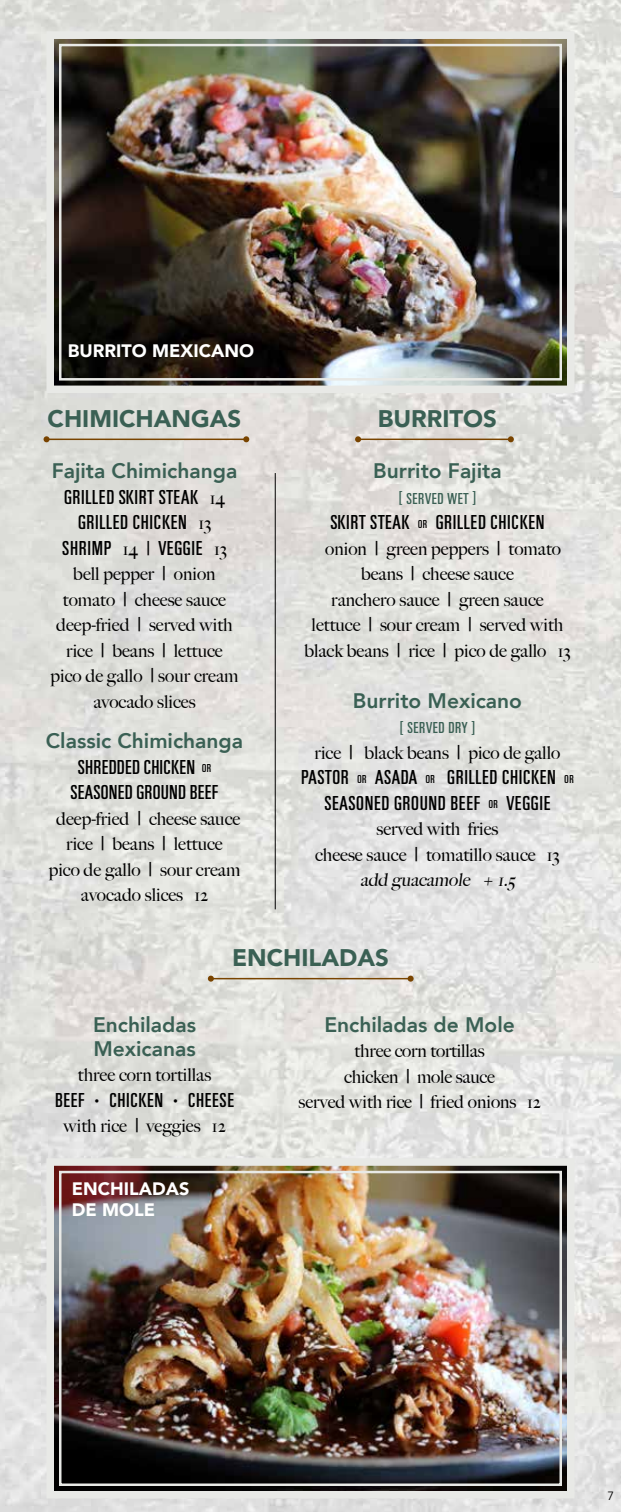
<style>
.page{position:relative;width:621px;height:1512px;background:#fff}
.page>*{position:absolute;margin:0;border:0;box-sizing:border-box;transform-origin:0 0}
.t1{font:900 24px "Avenir";color:#3a6054}
.t2{font:21px/25.5px "Univers Ultra Cond DTC";color:#000;text-align:center}
.t3{font:800 21px/24px "Avenir";color:#3a6054}
.t4{font:21px/25.5px "Univers Ultra Cond DTC";letter-spacing:-.02em;color:#000;text-align:center}
.t5{font:500 18px/25.5px "Big Caslon";color:#000;text-align:center}
.t6{font:900 18px/21px "Avenir";color:#fff}
.t7{font:16.5px "Univers Ultra Cond DTC";color:#3a6054}
.t8{font:12px "Avenir";color:#000}
.s1{font-family:"Big Caslon";font-weight:500;font-size:18px}
.s2{font-size:12px}
</style>
<div class="page">
<img style="left:0;top:0;width:621px;height:1512px">
<img style="left:43px;top:1155px;width:535px;height:347px">
<div style="left:59px;top:1171px;width:503px;height:315px;border:3px solid #e8e9e6"></div>
<img style="left:43px;top:28px;width:535px;height:369px">
<div style="left:59px;top:44px;width:503px;height:337px;border:3px solid #e8e9e6"></div>
<hr style="left:211px;top:978px;width:200px;height:1px;background:#794400">
<svg style="left:408px;top:976px;width:6px;height:6px"></svg>
<svg style="left:208px;top:976px;width:6px;height:6px"></svg>
<hr style="left:47px;top:439px;width:199px;height:1px;background:#794400">
<svg style="left:243px;top:436px;width:6px;height:6px"></svg>
<svg style="left:44px;top:436px;width:6px;height:6px"></svg>
<hr style="left:358px;top:439px;width:153px;height:1px;background:#794400">
<svg style="left:508px;top:436px;width:6px;height:6px"></svg>
<svg style="left:355px;top:436px;width:6px;height:6px"></svg>
<hr style="left:275px;top:473px;width:1px;height:436px;background:#000">
<p class="t6" style="left:68px;top:340px;width:188px">BURRITO MEXICANO</p>
<h1 class="t1" style="left:48px;top:398px;width:195px">CHIMICHANGAS</h1>
<p class="t3" style="left:52px;top:459px;width:187px">Fajita Chimichanga</p>
<p class="t2" style="left:62px;top:484px;width:167px">GRILLED SKIRT STEAK <span class="s1">14<br></span>GRILLED CHICKEN <span class="s1">13<br></span>SHRIMP <span class="s1">14 |</span> VEGGIE <span class="s1">13</span></p>
<p class="t5" style="left:51px;top:561px;width:189px">bell pepper | onion tomato | cheese sauce deep-fried | served with rice | beans | lettuce pico de gallo | sour cream avocado slices</p>
<p class="t3" style="left:46px;top:729px;width:199px">Classic Chimichanga</p>
<p class="t4" style="left:70px;top:754px;width:150px">SHREDDED CHICKEN <span class="s2">OR<br></span>SEASONED GROUND BEEF</p>
<p class="t5" style="left:49px;top:805px;width:193px">deep-fried | cheese sauce rice | beans | lettuce pico de gallo | sour cream avocado slices 12</p>
<h1 class="t1" style="left:378px;top:398px;width:121px">BURRITOS</h1>
<p class="t3" style="left:373px;top:459px;width:130px">Burrito Fajita</p>
<p class="t7" style="left:399px;top:490px;width:79px">[ SERVED WET ]</p>
<p class="t2" style="left:330px;top:510px;width:216px">SKIRT STEAK <span class="s2">OR</span> GRILLED CHICKEN</p>
<p class="t5" style="left:325px;top:535px;width:237px">onion | green peppers | tomato</p>
<p class="t5" style="left:361px;top:561px;width:154px">beans | cheese sauce</p>
<p class="t5" style="left:331px;top:586px;width:214px">ranchero sauce | green sauce</p>
<p class="t5" style="left:312px;top:612px;width:253px">lettuce | sour cream | served with</p>
<p class="t5" style="left:304px;top:637px;width:268px">black beans | rice | pico de gallo 13</p>
<p class="t3" style="left:353px;top:689px;width:171px">Burrito Mexicano</p>
<p class="t7" style="left:400px;top:719px;width:77px">[ SERVED DRY ]</p>
<p class="t5" style="left:315px;top:739px;width:247px">rice | black beans | pico de gallo</p>
<p class="t2" style="left:301px;top:765px;width:274px">PASTOR <span class="s2">OR</span> ASADA <span class="s2">OR</span> GRILLED CHICKEN <span class="s2">OR<br></span>SEASONED GROUND BEEF <span class="s2">OR</span> VEGGIE</p>
<p class="t5" style="left:315px;top:816px;width:246px">served with fries<br>cheese sauce | tomatillo sauce 13 add guacamole + 1.5</p>
<h1 class="t1" style="left:232px;top:937px;width:158px">ENCHILADAS</h1>
<p class="t3" style="left:93px;top:1013px;width:105px">Enchiladas<br>Mexicanas</p>
<p class="t5" style="left:78px;top:1062px;width:135px">three corn tortillas</p>
<p class="t2" style="left:55px;top:1087px;width:181px">BEEF <span class="s2">•</span> CHICKEN <span class="s2">•</span> CHEESE</p>
<p class="t5" style="left:64px;top:1113px;width:163px">with rice | veggies 12</p>
<p class="t6" style="left:72px;top:1178px;width:119px">ENCHILADAS<br>DE MOLE</p>
<p class="t3" style="left:324px;top:1013px;width:192px">Enchiladas de Mole</p>
<p class="t5" style="left:299px;top:1038px;width:244px">three corn tortillas<br>chicken | mole sauce<br>served with rice | fried onions 12</p>
<p class="t8" style="left:608px;top:1489px;width:8px">7</p>
</div>
